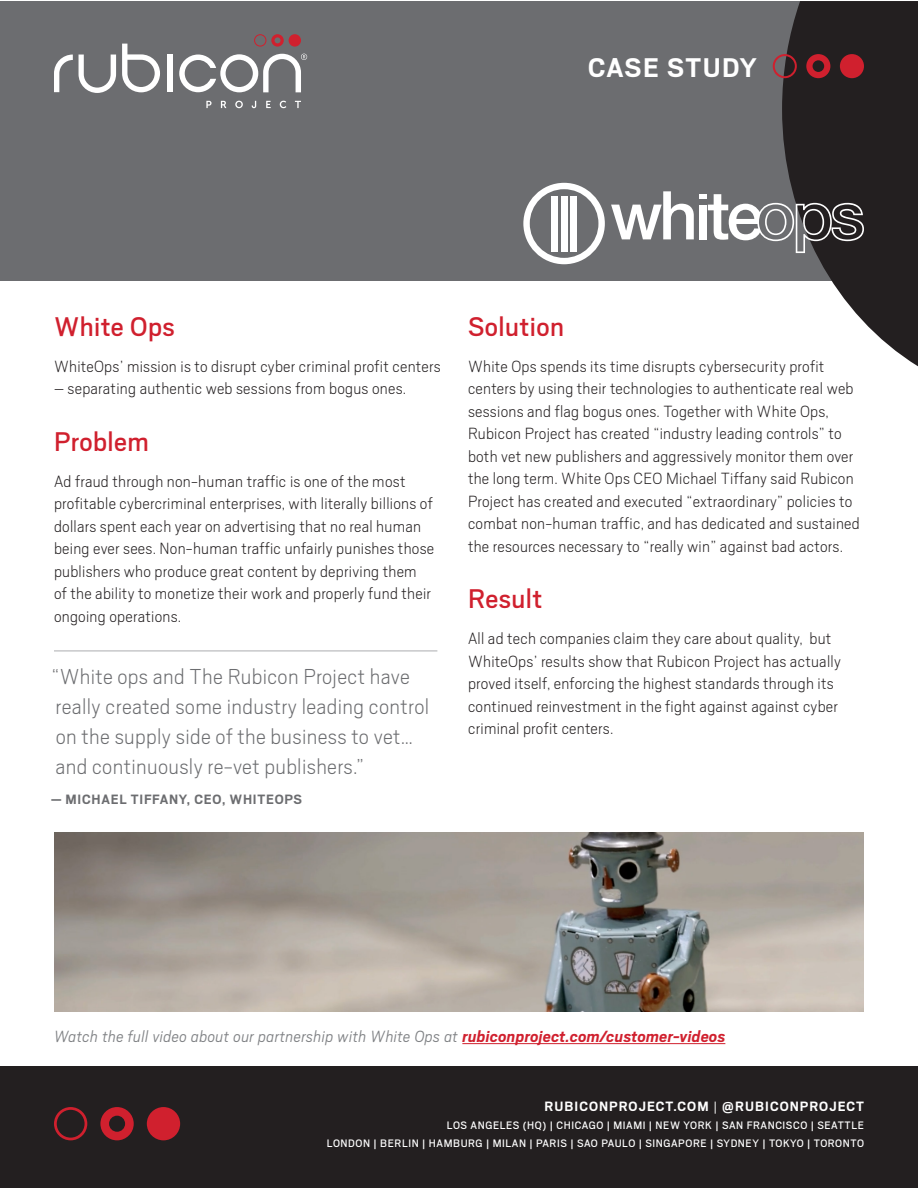
<style>
.page{position:relative;width:918px;height:1188px;background:#fff}
.page>*{position:absolute;margin:0;border:0;box-sizing:border-box;transform-origin:0 0}
.Heading{font:30px "Scout";letter-spacing:.015em;color:#d0202e}
.t1{font:700 30px "Scout";letter-spacing:.04em;color:#fff}
.Body_Copy{font:200 24px/30px "Scout";letter-spacing:.015em;color:#6c6d70}
.Body_Copy-2{font:200 18px/22.5px "Scout";letter-spacing:.015em;color:#231f20}
.Body_Copy-3{font:italic 300 18px "Scout";letter-spacing:.015em;color:#808285}
.t2{font:700 15px "Scout";letter-spacing:.07em;color:#fff}
.Body_Copy-4{font:700 15px "Scout";letter-spacing:.05em;color:#6c6d70}
.t3{font:12px "Scout";letter-spacing:.05em;color:#fff}
.s1{font-weight:700;color:#d0202e}
.s2{font-weight:300}
</style>
<div class="page">
<div style="left:0;top:1px;width:918px;height:280px;background:#6c6d70"></div>
<div style="left:0;top:1067px;width:918px;height:121px;background:#231f20"></div>
<div style="left:147px;top:1107px;width:33px;height:33px;background:#d0202e;border-radius:50%"></div>
<svg style="left:54px;top:1107px;width:33px;height:33px"></svg>
<svg style="left:100px;top:1107px;width:34px;height:33px"></svg>
<svg style="left:54px;top:55px;width:19px;height:37px"></svg>
<svg style="left:79px;top:55px;width:37px;height:38px"></svg>
<div style="left:167px;top:54px;width:5px;height:38px;background:#fff"></div>
<svg style="left:122px;top:44px;width:38px;height:48px"></svg>
<div style="left:289px;top:34px;width:12px;height:13px;background:#d0202e;border-radius:50%"></div>
<svg style="left:254px;top:34px;width:30px;height:13px"></svg>
<svg style="left:206px;top:101px;width:6px;height:7px"></svg>
<svg style="left:221px;top:101px;width:5px;height:7px"></svg>
<svg style="left:235px;top:101px;width:8px;height:7px"></svg>
<svg style="left:252px;top:101px;width:4px;height:7px"></svg>
<svg style="left:266px;top:101px;width:5px;height:7px"></svg>
<svg style="left:280px;top:101px;width:6px;height:7px"></svg>
<svg style="left:295px;top:101px;width:6px;height:7px"></svg>
<svg style="left:179px;top:54px;width:128px;height:38px"></svg>
<svg style="left:782px;top:1px;width:136px;height:365px;fill:#231f20"></svg>
<div style="left:840px;top:54px;width:24px;height:24px;background:#d0202e;border-radius:50%"></div>
<svg style="left:773px;top:54px;width:24px;height:24px"></svg>
<svg style="left:806px;top:54px;width:24px;height:24px"></svg>
<svg style="left:523px;top:183px;width:82px;height:81px"></svg>
<div style="left:551px;top:196px;width:7px;height:56px;background:#fff"></div>
<div style="left:570px;top:196px;width:7px;height:56px;background:#fff"></div>
<svg style="left:611px;top:191px;width:253px;height:62px"></svg>
<img style="left:54px;top:833px;width:810px;height:178px">
<hr style="left:462px;top:1043px;width:263px;height:1px;background:#d0202e">
<hr style="left:54px;top:650px;width:383px;height:2px;background:#c7c8ca">
<p class="t1" style="left:588px;top:49px;width:170px">CASE STUDY</p>
<p class="Heading" style="left:54px;top:307px;width:122px">White Ops</p>
<p class="Body_Copy-2" style="left:54px;top:354px;width:388px">WhiteOps’ mission is to disrupt cyber criminal profit centers</p>
<p class="Body_Copy-2" style="left:54px;top:377px;width:354px">– separating authentic web sessions from bogus ones.</p>
<p class="Heading" style="left:54px;top:422px;width:96px">Problem</p>
<p class="Body_Copy-2" style="left:54px;top:469px;width:382px">Ad fraud through non-human traffic is one of the most profitable cybercriminal enterprises, with literally billions of dollars spent each year on advertising that no real human being ever sees. Non-human traffic unfairly punishes those publishers who produce great content by depriving them<br>of the ability to monetize their work and properly fund their ongoing operations.</p>
<p class="Body_Copy" style="left:51px;top:660px;width:379px">“White ops and The Rubicon Project have really created some industry leading control on the supply side of the business to vet… and continuously re-vet publishers.”</p>
<p class="Body_Copy-4" style="left:51px;top:789px;width:253px">— MICHAEL TIFFANY, CEO, WHITEOPS</p>
<p class="Heading" style="left:468px;top:307px;width:98px">Solution</p>
<p class="Body_Copy-2" style="left:468px;top:354px;width:393px">White Ops spends its time disrupts cybersecurity profit centers by using their technologies to authenticate real web sessions and flag bogus ones. Together with White Ops, Rubicon Project has created “industry leading controls” to both vet new publishers and aggressively monitor them over the long term. White Ops CEO Michael Tiffany said Rubicon Project has created and executed “extraordinary” policies to combat non-human traffic, and has dedicated and sustained the resources necessary to “really win” against bad actors.</p>
<p class="Heading" style="left:468px;top:579px;width:76px">Result</p>
<p class="Body_Copy-2" style="left:468px;top:626px;width:374px">All ad tech companies claim they care about quality, but WhiteOps’ results show that Rubicon Project has actually proved itself, enforcing the highest standards through its continued reinvestment in the fight against against cyber criminal profit centers.</p>
<p class="Body_Copy-3" style="left:54px;top:1025px;width:673px">Watch the full video about our partnership with White Ops at <span class="s1">rubiconproject.com/customer-videos</span></p>
<p class="t2" style="left:545px;top:1096px;width:321px">RUBICONPROJECT.COM <span class="s2">|</span> @RUBICONPROJECT</p>
<p class="t3" style="left:447px;top:1117px;width:419px">LOS ANGELES (HQ) | CHICAGO | MIAMI | NEW YORK | SAN FRANCISCO | SEATTLE</p>
<p class="t3" style="left:327px;top:1135px;width:539px">LONDON | BERLIN | HAMBURG | MILAN | PARIS | SAO PAULO | SINGAPORE | SYDNEY | TOKYO | TORONTO</p>
</div>
